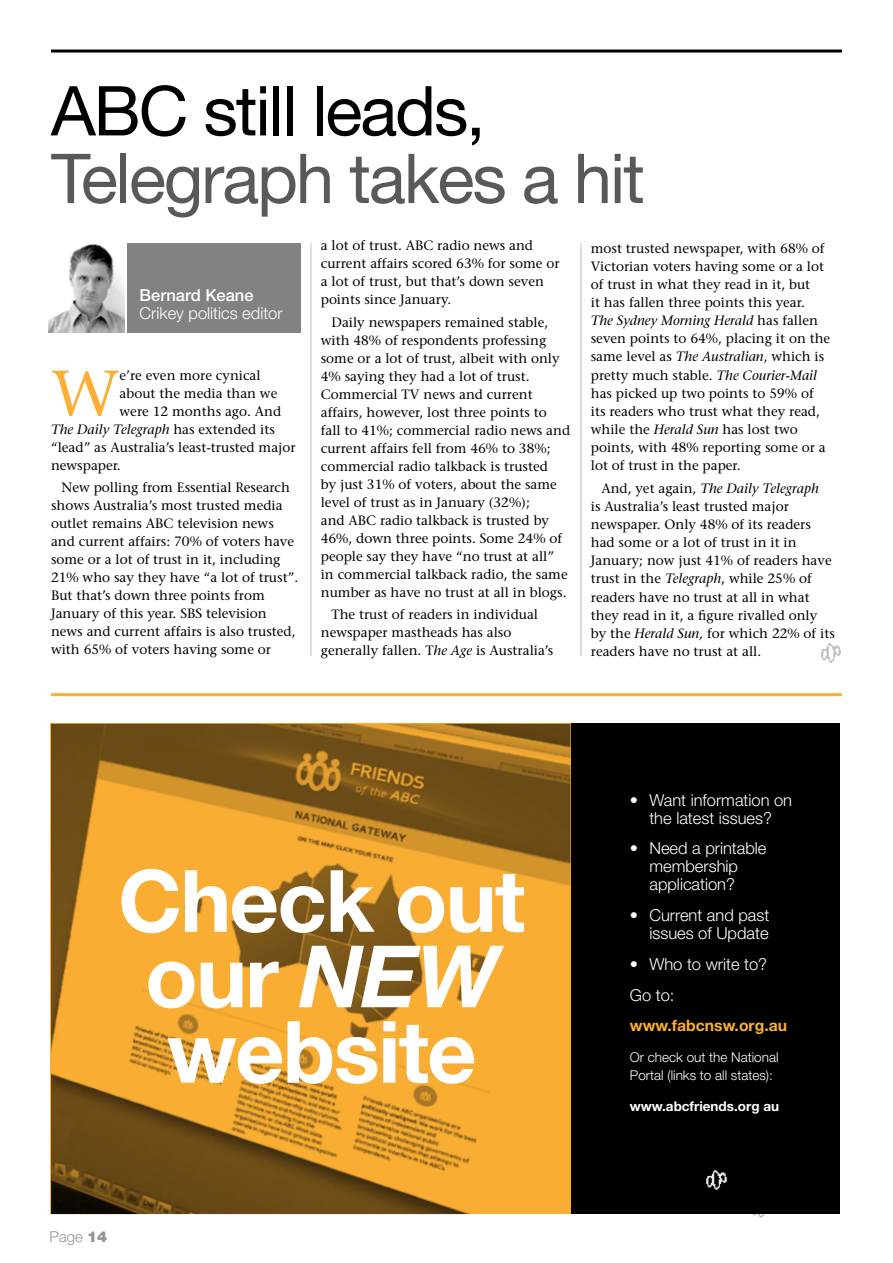
<style>
.page{position:relative;width:893px;height:1263px;background:#fff}
.page>*{position:absolute;margin:0;border:0;box-sizing:border-box;transform-origin:0 0}
.t1{font:700 86.1px/75.4px "Helvetica Neue";letter-spacing:-.02em;color:#fff;text-align:center}
.t2{font:68.85px "Helvetica Neue";letter-spacing:-.03em;color:#58595b}
.t3{font:68.85px "Helvetica Neue";letter-spacing:-.03em;color:#000}
.t4{font:64.95px "Stone Serif";color:#fbaf34}
.t5{font:300 16.5px/18px "Helvetica Neue";color:#fff}
.t6{font:500 16.5px "Helvetica Neue";color:#fff}
.t7{font:700 15.75px "Helvetica Neue";color:#fbaf34}
.t8{font:300 15px "Helvetica Neue";color:#939598}
.t9{font:13.5px/18px "Stone Serif";color:#000}
.t10{font:300 13.5px/18px "Helvetica Neue";color:#fff}
.t11{font:italic 13.5px "Stone Serif";color:#000}
.t12{font:700 13.5px "Helvetica Neue";color:#fff}
.s1{font-style:italic}
.s2{font-style:normal}
.s3{font-weight:900}
</style>
<div class="page">
<hr style="left:51px;top:50px;width:791px;height:3px;background:#000">
<img style="left:752px;top:1214px;width:13px;height:4px">
<div style="left:570px;top:724px;width:270px;height:490px;background:#000"></div>
<img style="left:51px;top:724px;width:519px;height:490px">
<img style="left:706px;top:1170px;width:21px;height:20px">
<hr style="left:51px;top:693px;width:791px;height:3px;background:#fbaf34">
<img style="left:49px;top:244px;width:75px;height:88px">
<div style="left:127px;top:243px;width:173px;height:89px;background:#808285"></div>
<img style="left:821px;top:643px;width:20px;height:20px">
<hr style="left:310px;top:243px;width:1px;height:413px;background:#bcbec0">
<hr style="left:580px;top:243px;width:1px;height:413px;background:#bcbec0">
<h2 class="t3" style="left:51px;top:70px;width:436px">ABC still leads,</h2>
<h2 class="t2" style="left:51px;top:137px;width:595px">Telegraph takes a hit</h2>
<p class="t9" style="left:321px;top:237px;width:240px">a lot of trust. ABC radio news and current affairs scored 63% for some or a lot of trust, but that’s down seven points since January.</p>
<p class="t9" style="left:321px;top:313px;width:251px;text-indent:11px">Daily newspapers remained stable, with 48% of respondents professing some or a lot of trust, albeit with only 4% saying they had a lot of trust.<br>Commercial TV news and current affairs, however, lost three points to<br>fall to 41%; commercial radio news and current affairs fell from 46% to 38%; commercial radio talkback is trusted<br>by just 31% of voters, about the same level of trust as in January (32%);<br>and ABC radio talkback is trusted by 46%, down three points. Some 24% of people say they have “no trust at all” in commercial talkback radio, the same number as have no trust at all in blogs.</p>
<p class="t9" style="left:321px;top:605px;width:234px;text-indent:11px">The trust of readers in individual newspaper mastheads has also generally fallen. T<span class="s1">he Age</span> is Australia’s</p>
<p class="t9" style="left:591px;top:239px;width:241px">most trusted newspaper, with 68% of Victorian voters having some or a lot of trust in what they read in it, but<br>it has fallen three points this year.<br><span class="s1">The Sydney Morning Herald</span> has fallen seven points to 64%, placing it on the same level as <span class="s1">The Australian</span>, which is pretty much stable. <span class="s1">The Courier-Mail </span>has picked up two points to 59% of its readers who trust what they read, while the <span class="s1">Herald Sun</span> has lost two points, with 48% reporting some or a lot of trust in the paper.</p>
<p class="t9" style="left:591px;top:479px;width:246px;text-indent:11px">And, yet again, <span class="s1">The Daily Telegraph<br></span>is Australia’s least trusted major newspaper. Only 48% of its readers had some or a lot of trust in it in January; now just 41% of readers have trust in the <span class="s1">Telegraph</span>, while 25% of readers have no trust at all in what they read in it, a figure rivalled only by the <span class="s1">Herald Sun,</span> for which 22% of its readers have no trust at all.</p>
<p class="t6" style="left:140px;top:285px;width:116px">Bernard Keane</p>
<p class="t5" style="left:140px;top:304px;width:145px">Crikey politics editor</p>
<h3 class="t4" style="left:51px;top:355px;width:70px">W</h3>
<p class="t9" style="left:120px;top:366px;width:143px">e’re even more cynical</p>
<p class="t9" style="left:120px;top:384px;width:159px">about the media than we</p>
<p class="t9" style="left:120px;top:402px;width:163px">were 12 months ago. And</p>
<p class="t11" style="left:51px;top:421px;width:225px">The Daily Telegraph <span class="s2">has extended its</span></p>
<p class="t9" style="left:51px;top:438px;width:246px">“lead” as Australia’s least-trusted major</p>
<p class="t9" style="left:51px;top:456px;width:71px">newspaper.</p>
<p class="t9" style="left:51px;top:479px;width:249px;text-indent:11px">New polling from Essential Research shows Australia’s most trusted media outlet remains ABC television news and current affairs: 70% of voters have some or a lot of trust in it, including 21% who say they have “a lot of trust”.<br>But that’s down three points from January of this year. SBS television news and current affairs is also trusted, with 65% of voters having some or</p>
<h1 class="t1" style="left:118px;top:861px;width:408px">Check out our <span class="s1">NEW </span>website</h1>
<p class="t8" style="left:50px;top:1227px;width:59px">Page <span class="s3">14</span></p>
<p class="t5" style="left:630px;top:790px;width:164px;text-align:center">• Want information on the latest issues?</p>
<p class="t5" style="left:649px;top:839px;width:119px;text-indent:-20px">• Need a printable membership application?</p>
<p class="t5" style="left:630px;top:906px;width:141px;text-align:right">• Current and past issues of Update</p>
<p class="t5" style="left:630px;top:948px;width:139px;line-height:30.8px">• Who to write to?<br>Go to:</p>
<p class="t7" style="left:630px;top:1016px;width:159px">www.fabcnsw.org.au</p>
<p class="t10" style="left:630px;top:1048px;width:150px">Or check out the National<br>Portal (links to all states):</p>
<p class="t12" style="left:630px;top:1098px;width:151px">www.abcfriends.org au</p>
</div>
